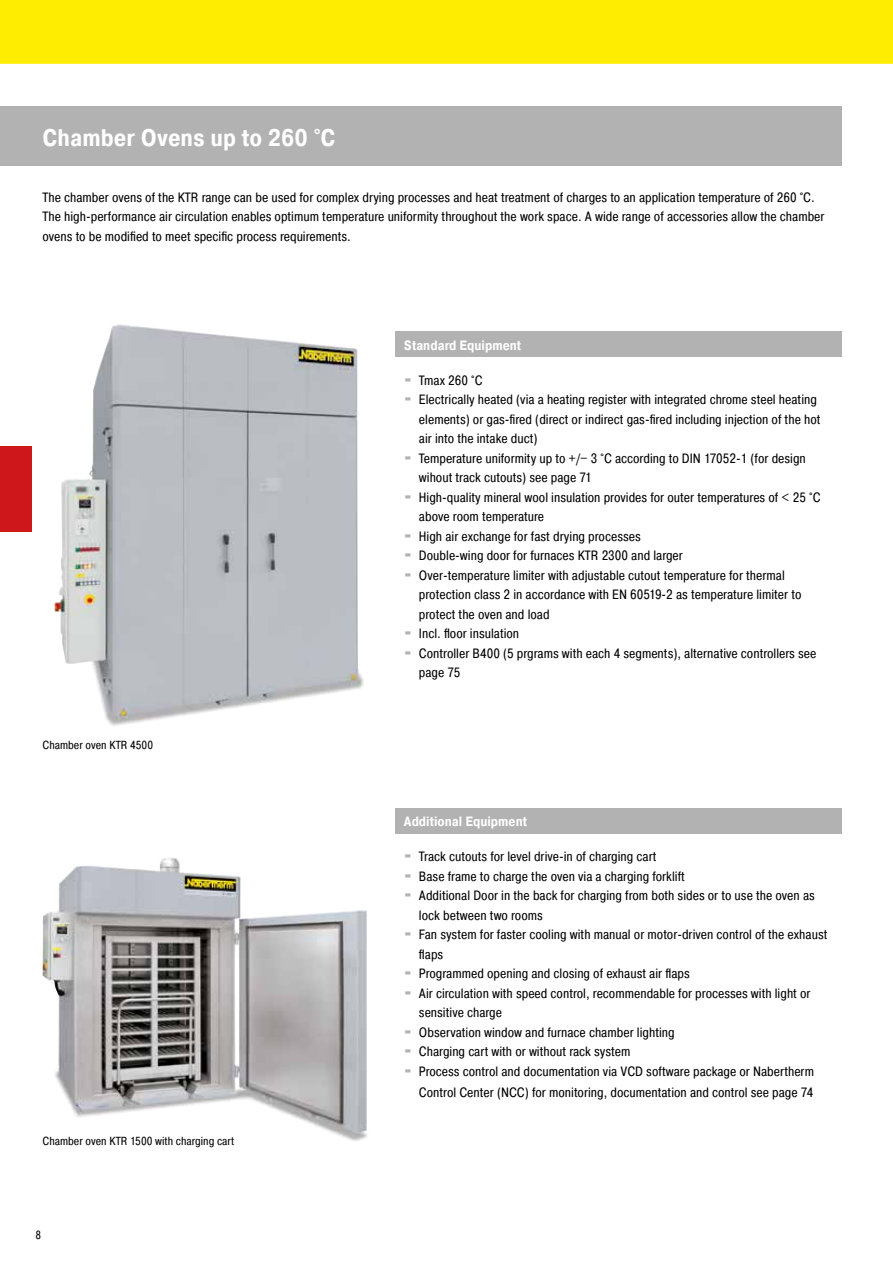
<style>
.page{position:relative;width:893px;height:1263px;background:#fff}
.page>*{position:absolute;margin:0;border:0;box-sizing:border-box;transform-origin:0 0}
.t1{font:700 24px "Pragmatica Cond A";color:#fff}
.t2{font:13.5px/19.5px "Pragmatica Cond A";color:#000}
.t3{font:700 13.5px "Pragmatica Cond A";color:#fff}
.t4{font:11.7px "Pragmatica Cond A";color:#000}
.s1{font-family:"Blackoak Std";color:#b3b2b2}
</style>
<div class="page">
<div style="left:0;top:446px;width:32px;height:85px;background:#cd171a"></div>
<div style="left:0;top:106px;width:842px;height:60px;background:#b3b2b2"></div>
<img style="left:42px;top:857px;width:325px;height:284px">
<img style="left:54px;top:324px;width:310px;height:402px">
<div style="left:395px;top:332px;width:447px;height:25px;background:#b3b2b2"></div>
<div style="left:395px;top:808px;width:447px;height:25px;background:#b3b2b2"></div>
<div style="left:0;top:0;width:893px;height:64px;background:#ffed00"></div>
<h1 class="t1" style="left:43px;top:123px;width:295px">Chamber Ovens up to 260 °C</h1>
<p class="t2" style="left:43px;top:187px;width:784px">The chamber ovens of the KTR range can be used for complex drying processes and heat treatment of charges to an application temperature of 260 °C.<br>The high-performance air circulation enables optimum temperature uniformity throughout the work space. A wide range of accessories allow the chamber ovens to be modified to meet specific process requirements.</p>
<p class="t4" style="left:43px;top:738px;width:112px">Chamber oven KTR 4500</p>
<p class="t4" style="left:43px;top:1133px;width:193px">Chamber oven KTR 1500 with charging cart</p>
<p class="t4" style="left:35px;top:1228px;width:7px">8</p>
<p class="t3" style="left:404px;top:337px;width:119px">Standard Equipment</p>
<p class="t2" style="left:404px;top:370px;width:80px"><span class="s1">·</span> Tmax 260 °C</p>
<p class="t2" style="left:404px;top:390px;width:414px"><span class="s1">·</span> Electrically heated (via a heating register with integrated chrome steel heating</p>
<p class="t2" style="left:419px;top:409px;width:403px">elements) or gas-fired (direct or indirect gas-fired including injection of the hot</p>
<p class="t2" style="left:419px;top:429px;width:120px">air into the intake duct)</p>
<p class="t2" style="left:404px;top:448px;width:403px"><span class="s1">·</span> Temperature uniformity up to +/− 3 °C according to DIN 17052-1 (for design</p>
<p class="t2" style="left:419px;top:468px;width:174px">wihout track cutouts) see page 71</p>
<p class="t2" style="left:404px;top:487px;width:418px"><span class="s1">·</span> High-quality mineral wool insulation provides for outer temperatures of &lt; 25 °C</p>
<p class="t2" style="left:419px;top:507px;width:127px">above room temperature</p>
<p class="t2" style="left:404px;top:526px;width:238px"><span class="s1">·</span> High air exchange for fast drying processes</p>
<p class="t2" style="left:404px;top:546px;width:280px"><span class="s1">·</span> Double-wing door for furnaces KTR 2300 and larger</p>
<p class="t2" style="left:404px;top:565px;width:382px"><span class="s1">·</span> Over-temperature limiter with adjustable cutout temperature for thermal</p>
<p class="t2" style="left:419px;top:585px;width:384px">protection class 2 in accordance with EN 60519-2 as temperature limiter to</p>
<p class="t2" style="left:419px;top:604px;width:132px">protect the oven and load</p>
<p class="t2" style="left:404px;top:624px;width:117px"><span class="s1">·</span> Incl. floor insulation</p>
<p class="t2" style="left:404px;top:643px;width:414px"><span class="s1">·</span> Controller B400 (5 prgrams with each 4 segments), alternative controllers see</p>
<p class="t2" style="left:419px;top:663px;width:43px">page 75</p>
<p class="t3" style="left:404px;top:813px;width:125px">Additional Equipment</p>
<p class="t2" style="left:404px;top:847px;width:254px"><span class="s1">·</span> Track cutouts for level drive-in of charging cart</p>
<p class="t2" style="left:404px;top:866px;width:283px"><span class="s1">·</span> Base frame to charge the oven via a charging forklift</p>
<p class="t2" style="left:404px;top:885px;width:412px"><span class="s1">·</span> Additional Door in the back for charging from both sides or to use the oven as</p>
<p class="t2" style="left:419px;top:905px;width:125px">lock between two rooms</p>
<p class="t2" style="left:404px;top:924px;width:425px"><span class="s1">·</span> Fan system for faster cooling with manual or motor-driven control of the exhaust</p>
<p class="t2" style="left:419px;top:944px;width:26px">flaps</p>
<p class="t2" style="left:404px;top:963px;width:287px"><span class="s1">·</span> Programmed opening and closing of exhaust air flaps</p>
<p class="t2" style="left:404px;top:983px;width:408px"><span class="s1">·</span> Air circulation with speed control, recommendable for processes with light or</p>
<p class="t2" style="left:419px;top:1002px;width:85px">sensitive charge</p>
<p class="t2" style="left:404px;top:1022px;width:272px"><span class="s1">·</span> Observation window and furnace chamber lighting</p>
<p class="t2" style="left:404px;top:1041px;width:228px"><span class="s1">·</span> Charging cart with or without rack system</p>
<p class="t2" style="left:404px;top:1061px;width:412px"><span class="s1">·</span> Process control and documentation via VCD software package or Nabertherm</p>
<p class="t2" style="left:419px;top:1083px;width:396px">Control Center (NCC) for monitoring, documentation and control see page 74</p>
</div>
